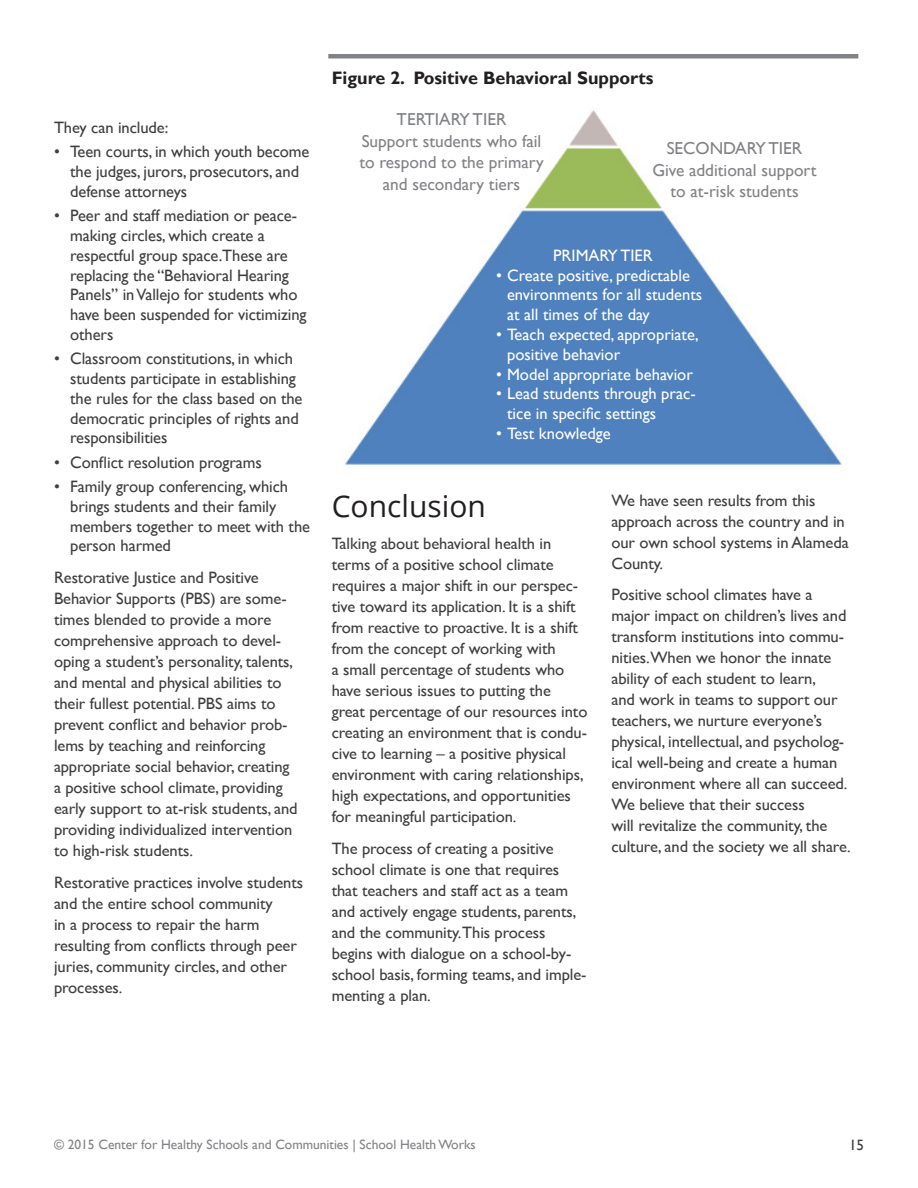
<style>
.page{position:relative;width:918px;height:1188px;background:#fff}
.page>*{position:absolute;margin:0;border:0;box-sizing:border-box;transform-origin:0 0}
.Heading_Large{font:30px "Open Sans";color:#231f20}
.t1{font:700 18px "Gill Sans";color:#231f20}
.Graphic_Text_14{font:17.25px/21.5px "Gill Sans";color:#808285;text-align:center}
.t2{font:16.5px/21px "Gill Sans";letter-spacing:-.005em;color:#3e3e3f}
.t3{font:16.5px/19.8px "Gill Sans";letter-spacing:-.005em;color:#3e3e3f}
.Graphic_Text_14-2{font:16.5px/19.8px "Gill Sans";color:#fff}
.t4{font:15px "Gill Sans";color:#3e3e3f}
.t5{font:13.5px "Gill Sans";color:#808285}
</style>
<div class="page">
<hr style="left:328px;top:54px;width:530px;height:4px;background:#808285">
<img style="left:345px;top:110px;width:497px;height:355px">
<p class="t2" style="left:54px;top:117px;width:116px">They can include:</p>
<p class="t3" style="left:70px;top:142px;width:241px;text-indent:-16px">• Teen courts, in which youth become the judges, jurors, prosecutors, and defense attorneys</p>
<p class="t3" style="left:70px;top:206px;width:238px;text-indent:-16px">• Peer and staff mediation or peace&shy;making circles, which create a respectful group space.These are replacing the “Behavioral Hearing<br>Panels” in Vallejo for students who have been suspended for victimizing others</p>
<p class="t3" style="left:70px;top:349px;width:234px;text-indent:-16px">• Classroom constitutions, in which students participate in establishing the rules for the class based on the democratic principles of rights and responsibilities</p>
<p class="t3" style="left:54px;top:453px;width:209px">• Conflict resolution programs</p>
<p class="t3" style="left:70px;top:477px;width:241px;text-indent:-16px">• Family group conferencing, which brings students and their family members together to meet with the person harmed</p>
<p class="t2" style="left:54px;top:567px;width:245px">Restorative Justice and Positive Behavior Supports (PBS) are some&shy;times blended to provide a more comprehensive approach to devel&shy;oping a student’s personality, talents, and mental and physical abilities to their fullest potential. PBS aims to prevent conflict and behavior prob&shy;lems by teaching and reinforcing appropriate social behavior, creating a positive school climate, providing early support to at-risk students, and providing individualized intervention to high-risk students.</p>
<p class="t2" style="left:54px;top:872px;width:251px">Restorative practices involve students and the entire school community<br>in a process to repair the harm resulting from conflicts through peer juries, community circles, and other processes.</p>
<p class="t1" style="left:332px;top:67px;width:323px">Figure 2. Positive Behavioral Supports</p>
<p class="Graphic_Text_14" style="left:359px;top:109px;width:186px">TERTIARY TIER<br>Support students who fail to respond to the primary and secondary tiers</p>
<p class="Graphic_Text_14" style="left:667px;top:138px;width:137px">SECONDARY TIER</p>
<p class="Graphic_Text_14" style="left:652px;top:160px;width:166px">Give additional support to at-risk students</p>
<p class="Graphic_Text_14-2" style="left:553px;top:246px;width:101px">PRIMARY TIER</p>
<p class="Graphic_Text_14-2" style="left:507px;top:265px;width:197px;text-indent:-11px">• Create positive, predictable environments for all students at all times of the day</p>
<p class="Graphic_Text_14-2" style="left:507px;top:325px;width:193px;text-indent:-11px">• Teach expected, appropriate, positive behavior</p>
<p class="Graphic_Text_14-2" style="left:496px;top:364px;width:198px">• Model appropriate behavior</p>
<p class="Graphic_Text_14-2" style="left:507px;top:384px;width:190px;text-indent:-11px">• Lead students through prac&shy;tice in specific settings</p>
<p class="Graphic_Text_14-2" style="left:496px;top:424px;width:116px">• Test knowledge</p>
<p class="Heading_Large" style="left:332px;top:486px;width:156px">Conclusion</p>
<p class="t2" style="left:332px;top:533px;width:257px">Talking about behavioral health in terms of a positive school climate requires a major shift in our perspec&shy;tive toward its application. It is a shift from reactive to proactive. It is a shift from the concept of working with<br>a small percentage of students who have serious issues to putting the great percentage of our resources into creating an environment that is condu&shy;cive to learning – a positive physical environment with caring relationships, high expectations, and opportunities for meaningful participation.</p>
<p class="t2" style="left:332px;top:838px;width:256px">The process of creating a positive school climate is one that requires that teachers and staff act as a team and actively engage students, parents, and the community.This process begins with dialogue on a school-by&shy;school basis, forming teams, and imple&shy;menting a plan.</p>
<p class="t2" style="left:611px;top:489px;width:239px">We have seen results from this approach across the country and in our own school systems in Alameda<br>County.</p>
<p class="t2" style="left:611px;top:584px;width:241px">Positive school climates have a major impact on children’s lives and transform institutions into commu&shy;nities.When we honor the innate ability of each student to learn,<br>and work in teams to support our teachers, we nurture everyone’s physical, intellectual, and psycholog&shy;ical well-being and create a human environment where all can succeed.<br>We believe that their success<br>will revitalize the community, the culture, and the society we all share.</p>
<p class="t5" style="left:54px;top:1136px;width:423px">© 2015 Center for Healthy Schools and Communities | School Health Works</p>
<p class="t4" style="left:849px;top:1136px;width:16px">15</p>
</div>
